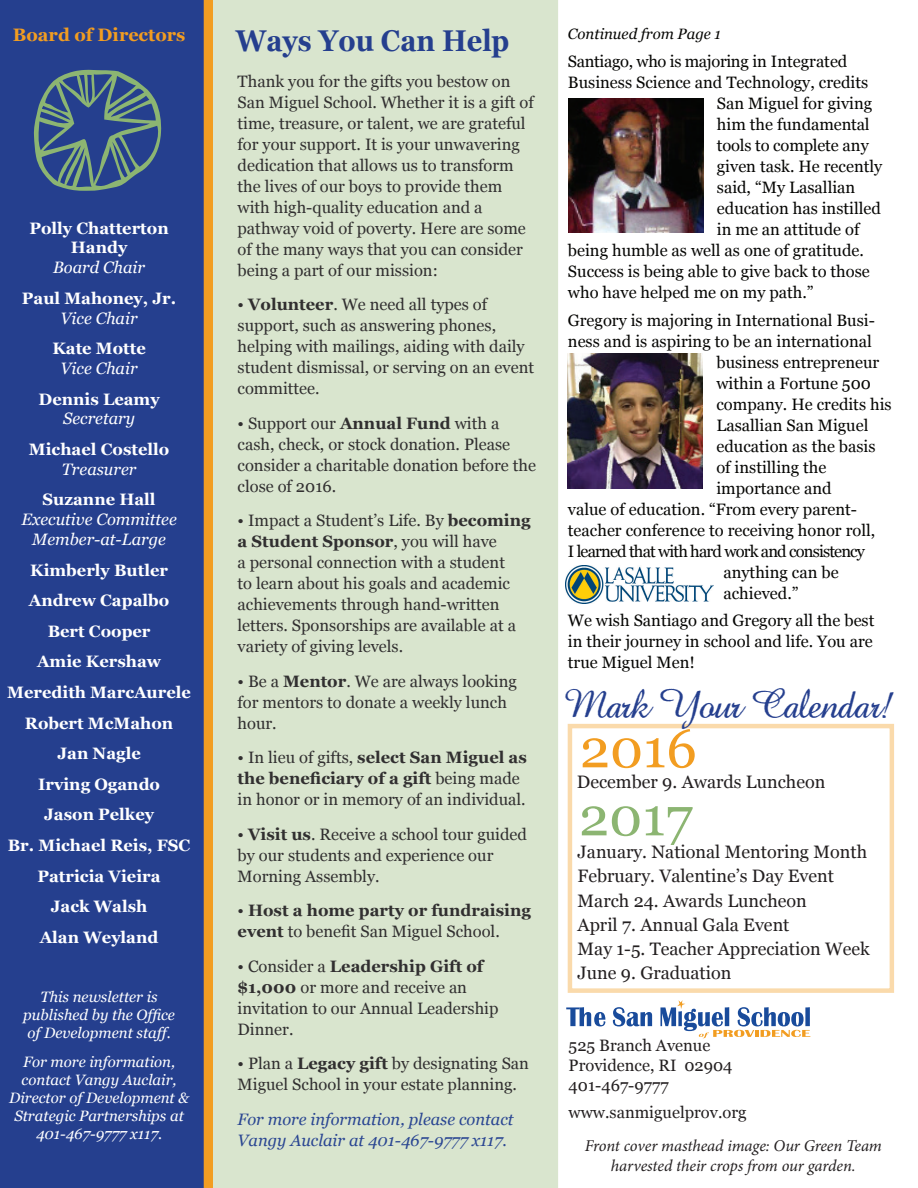
<style>
.page{position:relative;width:918px;height:1188px;background:#fff}
.page>*{position:absolute;margin:0;border:0;box-sizing:border-box;transform-origin:0 0}
.t1{font:54px "Georgia";color:#f29d21}
.t2{font:54px "Georgia";color:#8cb572}
.t3{font:700 30px "Georgia";color:#253f8e;scale:.9 1}
.t4{font:27px "Abbeyline";letter-spacing:-.05em;color:#253f8e}
.t5{font:18px "Georgia";color:#231f20}
.t6{font:700 18px "Georgia";color:#f29d21}
.t7{font:16.5px/21px "Georgia";color:#312f30}
.t8{font:16.5px/21px "Georgia";color:#060604}
.t9{font:700 16.5px/19.8px "Georgia";color:#fff;text-align:center}
.t10{font:italic 16.5px/19.8px "Minion Pro";letter-spacing:-.01em;color:#231f20;text-align:center}
.t11{font:16.5px "Georgia";color:#231f20}
.t12{font:italic 16.5px/21px "Georgia";color:#2a4692}
.t13{font:italic 16.5px/19.8px "Georgia";color:#fff;text-align:center}
.t14{font:700 16.5px/21px "Georgia";color:#312f30}
.t15{font:16.5px "Georgia";letter-spacing:-.05em;color:#060604}
.t16{font:16.5px "Georgia";letter-spacing:-.02em;color:#060604}
.t17{font:italic 15px/18px "Georgia";color:#fff}
.t18{font:italic 15px "Georgia";color:#060604}
.s1{font-weight:700;font-style:normal}
.s2{font-weight:400;font-style:italic}
.s3{font-weight:700}
.s4{font-weight:400}
</style>
<div class="page">
<div style="left:213px;top:0;width:345px;height:1188px;background:#d9e5ce"></div>
<div style="left:0;top:0;width:204px;height:1188px;background:#253f8e"></div>
<svg style="left:34px;top:70px;width:128px;height:121px;background:#456485"></svg>
<div style="left:204px;top:0;width:9px;height:1188px;background:#f29d21"></div>
<svg style="left:566px;top:1007px;width:39px;height:19px"></svg>
<svg style="left:613px;top:1007px;width:39px;height:19px"></svg>
<svg style="left:660px;top:1000px;width:150px;height:38px"></svg>
<img style="left:568px;top:98px;width:135px;height:134px">
<img style="left:568px;top:354px;width:135px;height:135px">
<img style="left:566px;top:566px;width:148px;height:38px">
<p class="t6" style="left:13px;top:24px;width:174px">Board of Directors</p>
<p class="t9" style="left:29px;top:218px;width:141px">Polly Chatterton</p>
<p class="t13" style="left:53px;top:238px;width:94px"><span class="s1">Handy<br></span>Board Chair</p>
<p class="t9" style="left:22px;top:288px;width:156px">Paul Mahoney, Jr.<br><span class="s2">Vice Chair</span></p>
<p class="t9" style="left:52px;top:339px;width:95px">Kate Motte<br><span class="s2">Vice Chair</span></p>
<p class="t9" style="left:39px;top:389px;width:123px">Dennis Leamy<br><span class="s2">Secretary</span></p>
<p class="t9" style="left:29px;top:440px;width:142px">Michael Costello<br><span class="s2">Treasurer</span></p>
<p class="t13" style="left:21px;top:490px;width:157px"><span class="s1">Suzanne Hall<br></span>Executive Committee<br>Member-at-Large</p>
<p class="t9" style="left:30px;top:560px;width:139px">Kimberly Butler</p>
<p class="t9" style="left:29px;top:591px;width:142px">Andrew Capalbo</p>
<p class="t9" style="left:48px;top:621px;width:104px">Bert Cooper</p>
<p class="t9" style="left:37px;top:652px;width:125px">Amie Kershaw</p>
<p class="t9" style="left:7px;top:683px;width:185px">Meredith MarcAurele</p>
<p class="t9" style="left:25px;top:713px;width:150px">Robert McMahon</p>
<p class="t9" style="left:57px;top:744px;width:85px">Jan Nagle</p>
<p class="t9" style="left:38px;top:774px;width:123px">Irving Ogando</p>
<p class="t9" style="left:44px;top:805px;width:112px">Jason Pelkey</p>
<p class="t9" style="left:8px;top:836px;width:184px">Br. Michael Reis, FSC</p>
<p class="t9" style="left:38px;top:866px;width:125px">Patricia Vieira</p>
<p class="t9" style="left:51px;top:897px;width:98px">Jack Walsh</p>
<p class="t9" style="left:40px;top:927px;width:120px">Alan Weyland</p>
<p class="t17" style="left:40px;top:988px;width:119px">This newsletter is</p>
<p class="t17" style="left:23px;top:1006px;width:153px">published by the Office of Development staff.</p>
<p class="t17" style="left:23px;top:1053px;width:154px">For more information,</p>
<p class="t17" style="left:9px;top:1071px;width:181px;text-align:center">contact Vangy Auclair,<br>Director of Development &amp;<br>Strategic Partnerships at<br>401-467-9777 x117.</p>
<p class="t3" style="left:236px;top:21px;width:305px">Ways You Can Help</p>
<p class="t7" style="left:238px;top:71px;width:298px">Thank you for the gifts you bestow on San Miguel School. Whether it is a gift of time, treasure, or talent, we are grateful for your support. It is your unwavering dedication that allows us to transform the lives of our boys to provide them with high-quality education and a pathway void of poverty. Here are some of the many ways that you can consider being a part of our mission:</p>
<p class="t7" style="left:238px;top:294px;width:298px">• <span class="s3">Volunteer</span>. We need all types of support, such as answering phones, helping with mailings, aiding with daily student dismissal, or serving on an event committee.</p>
<p class="t7" style="left:238px;top:413px;width:300px">• Support our <span class="s3">Annual Fund</span> with a cash, check, or stock donation. Please consider a charitable donation before the close of 2016.</p>
<p class="t7" style="left:238px;top:510px;width:295px">• Impact a Student’s Life. By <span class="s3">becoming a Student Sponsor</span>, you will have<br>a personal connection with a student<br>to learn about his goals and academic achievements through hand-written letters. Sponsorships are available at a variety of giving levels.</p>
<p class="t7" style="left:238px;top:671px;width:281px">• Be a <span class="s3">Mentor</span>. We are always looking for mentors to donate a weekly lunch hour.</p>
<p class="t7" style="left:238px;top:747px;width:291px">• In lieu of gifts, <span class="s3">select San Miguel as the beneficiary of a gift</span> being made in honor or in memory of an individual.</p>
<p class="t7" style="left:238px;top:824px;width:291px">• <span class="s3">Visit us</span>. Receive a school tour guided by our students and experience our<br>Morning Assembly.</p>
<p class="t14" style="left:238px;top:900px;width:295px"><span class="s4">•</span> Host a home party or fundraising event <span class="s4">to benefit San Miguel School.</span></p>
<p class="t7" style="left:238px;top:956px;width:262px">• Consider a <span class="s3">Leadership Gift of $1,000</span> or more and receive an invitation to our Annual Leadership<br>Dinner.</p>
<p class="t7" style="left:238px;top:1053px;width:293px">• Plan a <span class="s3">Legacy gift</span> by designating San<br>Miguel School in your estate planning.</p>
<p class="t12" style="left:238px;top:1109px;width:278px">For more information, please contact<br>Vangy Auclair at 401-467-9777 x117.</p>
<p class="t18" style="left:568px;top:25px;width:155px">Continued from Page 1</p>
<p class="t16" style="left:568px;top:51px;width:281px">Santiago, who is majoring in Integrated</p>
<p class="t8" style="left:717px;top:72px;width:167px;text-indent:-149px">Business Science and Technology, credits<br>San Miguel for giving him the fundamental tools to complete any given task. He recently said, “My Lasallian</p>
<p class="t8" style="left:717px;top:198px;width:166px">education has instilled</p>
<p class="t8" style="left:717px;top:219px;width:144px">in me an attitude of</p>
<p class="t8" style="left:568px;top:240px;width:297px">being humble as well as one of gratitude.</p>
<p class="t8" style="left:568px;top:261px;width:303px">Success is being able to give back to those</p>
<p class="t8" style="left:568px;top:282px;width:247px">who have helped me on my path.”</p>
<p class="t8" style="left:568px;top:310px;width:308px">Gregory is majoring in International Busi-</p>
<p class="t8" style="left:568px;top:331px;width:305px">ness and is aspiring to be an international</p>
<p class="t8" style="left:716px;top:352px;width:164px">business entrepreneur</p>
<p class="t8" style="left:716px;top:373px;width:156px">within a Fortune 500</p>
<p class="t8" style="left:716px;top:394px;width:177px">company. He credits his</p>
<p class="t8" style="left:716px;top:415px;width:154px">Lasallian San Miguel</p>
<p class="t8" style="left:716px;top:436px;width:161px">education as the basis</p>
<p class="t8" style="left:716px;top:457px;width:112px">of instilling the</p>
<p class="t8" style="left:716px;top:478px;width:117px">importance and</p>
<p class="t8" style="left:568px;top:499px;width:291px">value of education. “From every parent-</p>
<p class="t8" style="left:568px;top:520px;width:309px">teacher conference to receiving honor roll,</p>
<p class="t15" style="left:568px;top:541px;width:299px">I learned that with hard work and consistency</p>
<p class="t8" style="left:723px;top:562px;width:117px">anything can be achieved.”</p>
<p class="t8" style="left:568px;top:611px;width:308px;text-align:justify">We wish Santiago and Gregory all the best in their journey in school and life. You are true Miguel Men!</p>
<p class="t4" style="left:566px;top:693px;width:330px">Mark Your Calendar!</p>
<p class="t1" style="left:580px;top:716px;width:119px">2016</p>
<p class="t5" style="left:577px;top:771px;width:250px">December 9. Awards Luncheon</p>
<p class="t2" style="left:579px;top:784px;width:115px">2017</p>
<p class="t5" style="left:578px;top:841px;width:291px">January. National Mentoring Month</p>
<p class="t5" style="left:578px;top:865px;width:258px">February. Valentine’s Day Event</p>
<p class="t5" style="left:578px;top:889px;width:231px">March 24. Awards Luncheon</p>
<p class="t5" style="left:578px;top:914px;width:213px">April 7. Annual Gala Event</p>
<p class="t5" style="left:578px;top:938px;width:294px">May 1-5. Teacher Appreciation Week</p>
<p class="t5" style="left:578px;top:962px;width:155px">June 9. Graduation</p>
<p class="t11" style="left:569px;top:1036px;width:143px">525 Branch Avenue</p>
<p class="t11" style="left:569px;top:1056px;width:165px">Providence, RI 02904</p>
<p class="t11" style="left:569px;top:1075px;width:102px">401-467-9777</p>
<p class="t11" style="left:569px;top:1102px;width:179px">www.sanmiguelprov.org</p>
<p class="t10" style="left:585px;top:1136px;width:298px">Front cover masthead image: Our Green Team harvested their crops from our garden.</p>
</div>
